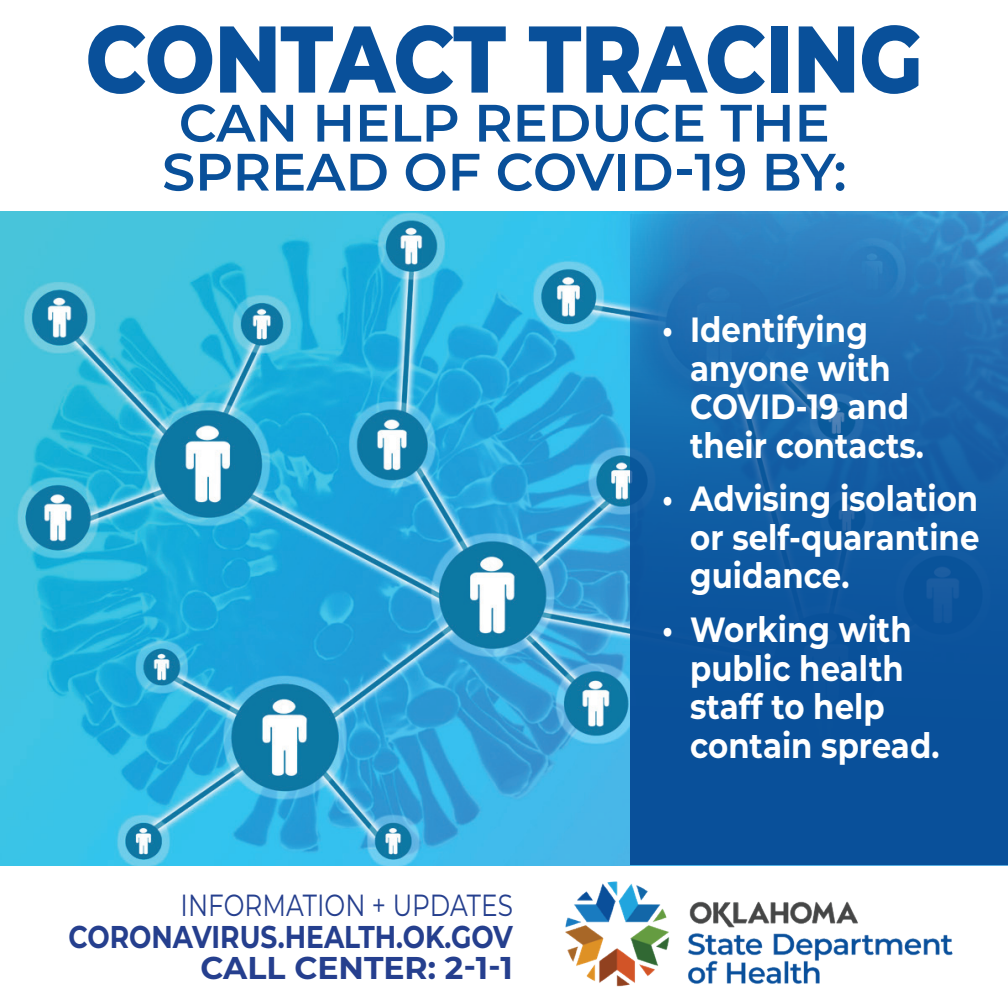
<style>
.page{position:relative;width:1008px;height:1008px;background:#fff}
.page>*{position:absolute;margin:0;border:0;box-sizing:border-box;transform-origin:0 0}
.t1{font:800 94.5px "Montserrat";letter-spacing:-.01em;color:#09509a;scale:.88 1}
.t2{font:600 52.5px/49px "Montserrat";color:#09509a;text-align:center}
.t3{font:700 35px/38.5px "Montserrat";color:#fff;scale:.88 1}
.t4{font:700 31.5px/31.5px "Montserrat";color:#253f8e;text-align:right;scale:.84 1}
.t5{font:30.45px "Montserrat";color:#253f8e;scale:.81 1}
</style>
<div class="page">
<img style="left:565px;top:881px;width:388px;height:106px">
<img style="left:0;top:212px;width:1008px;height:654px">
<svg style="left:630px;top:214px;width:378px;height:650px;background:#1460a6"></svg>
<h1 class="t1" style="left:85px;top:-10px;width:953px">CONTACT TRACING</h1>
<h2 class="t2" style="left:162px;top:96px;width:686px">CAN HELP REDUCE THE<br>SPREAD OF COVID-19 BY:</h2>
<p class="t5" style="left:181px;top:885px;width:412px">INFORMATION + UPDATES</p>
<p class="t4" style="left:68px;top:919px;width:531px">CORONAVIRUS.HEALTH.OK.GOV<br>CALL CENTER: 2-1-1</p>
<p class="t3" style="left:690px;top:309px;width:267px;text-indent:-28px">• Identifying anyone with<br>COVID-19 and their contacts.</p>
<p class="t3" style="left:690px;top:478px;width:330px;text-align:justify;text-indent:-28px">• Advising isolation or self-quarantine guidance.</p>
<p class="t3" style="left:690px;top:609px;width:285px;text-indent:-28px">• Working with public health staff to help contain spread.</p>
</div>
